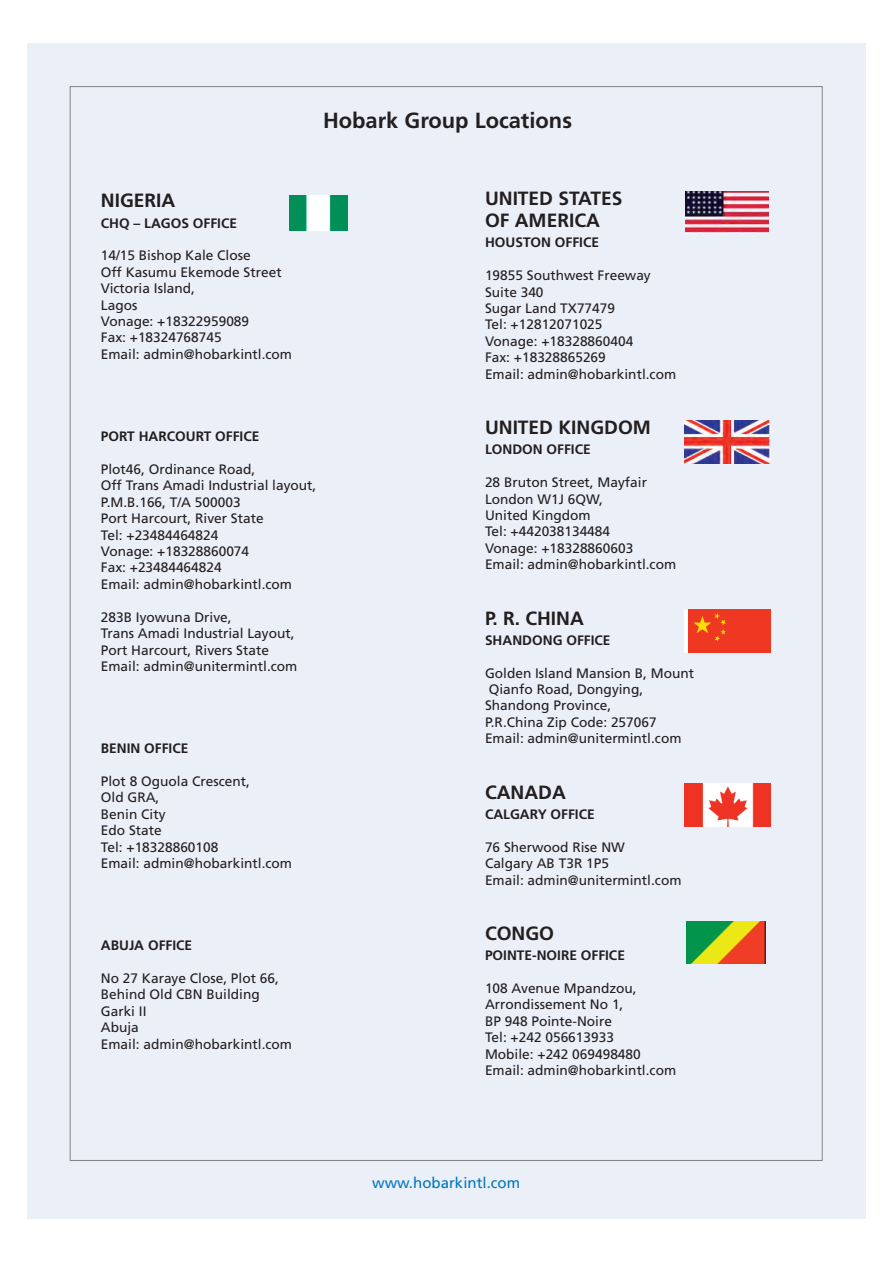
<style>
.page{position:relative;width:893px;height:1263px;background:#fff}
.page>*{position:absolute;margin:0;border:0;box-sizing:border-box;transform-origin:0 0}
.t1{font:700 21.9px "Frutiger";color:#231f20}
.t2{font:700 19.2px/21.9px "Frutiger";color:#231f20}
.t3{font:15px "Frutiger";color:#0076be}
.t4{font:13.65px/16.4px "Frutiger";color:#231f20}
.t5{font:700 13.65px "Frutiger";color:#231f20}
</style>
<div class="page">
<div style="left:27px;top:44px;width:838px;height:1175px;background:#ebeff8"></div>
<svg style="left:289px;top:195px;width:58px;height:36px"></svg>
<img style="left:290px;top:195px;width:57px;height:35px">
<svg style="left:685px;top:191px;width:84px;height:43px"></svg>
<img style="left:686px;top:191px;width:82px;height:43px">
<img style="left:685px;top:421px;width:85px;height:42px">
<svg style="left:685px;top:610px;width:3px;height:43px"></svg>
<div style="left:688px;top:610px;width:82px;height:43px;background:#ef3822"></div>
<img style="left:685px;top:783px;width:85px;height:43px">
<svg style="left:765px;top:921px;width:1px;height:43px"></svg>
<img style="left:686px;top:921px;width:79px;height:43px">
<h1 class="t1" style="left:323px;top:111px;width:250px">Hobark Group Locations</h1>
<h2 class="t2" style="left:101px;top:191px;width:76px">NIGERIA</h2>
<p class="t5" style="left:101px;top:217px;width:138px">CHQ – LAGOS OFFICE</p>
<p class="t4" style="left:101px;top:249px;width:193px">14/15 Bishop Kale Close<br>Off Kasumu Ekemode Street<br>Victoria Island,<br>Lagos<br>Vonage: +18322959089<br>Fax: +18324768745<br>Email: admin@hobarkintl.com</p>
<p class="t5" style="left:101px;top:431px;width:160px">PORT HARCOURT OFFICE</p>
<p class="t4" style="left:101px;top:462px;width:217px">Plot46, Ordinance Road,<br>Off Trans Amadi Industrial layout,<br>P.M.B.166, T/A 500003<br>Port Harcourt, River State<br>Tel: +23484464824<br>Vonage: +18328860074<br>Fax: +23484464824<br>Email: admin@hobarkintl.com</p>
<p class="t4" style="left:101px;top:610px;width:198px">283B Iyowuna Drive,<br>Trans Amadi Industrial Layout,<br>Port Harcourt, Rivers State<br>Email: admin@unitermintl.com</p>
<p class="t5" style="left:101px;top:743px;width:89px">BENIN OFFICE</p>
<p class="t4" style="left:101px;top:774px;width:193px">Plot 8 Oguola Crescent,<br>Old GRA,<br>Benin City<br>Edo State<br>Tel: +18328860108<br>Email: admin@hobarkintl.com</p>
<p class="t5" style="left:101px;top:940px;width:93px">ABUJA OFFICE</p>
<p class="t4" style="left:101px;top:971px;width:193px">No 27 Karaye Close, Plot 66,<br>Behind Old CBN Building<br>Garki II<br>Abuja<br>Email: admin@hobarkintl.com</p>
<h2 class="t2" style="left:485px;top:189px;width:139px">UNITED STATES<br>OF AMERICA</h2>
<p class="t5" style="left:485px;top:237px;width:116px">HOUSTON OFFICE</p>
<p class="t4" style="left:485px;top:268px;width:193px">19855 Southwest Freeway<br>Suite 340<br>Sugar Land TX77479<br>Tel: +12812071025<br>Vonage: +18328860404<br>Fax: +18328865269<br>Email: admin@hobarkintl.com</p>
<h2 class="t2" style="left:485px;top:418px;width:168px">UNITED KINGDOM</h2>
<p class="t5" style="left:485px;top:444px;width:107px">LONDON OFFICE</p>
<p class="t4" style="left:485px;top:475px;width:193px">28 Bruton Street, Mayfair<br>London W1J 6QW,<br>United Kingdom<br>Tel: +442038134484<br>Vonage: +18328860603<br>Email: admin@hobarkintl.com</p>
<h2 class="t2" style="left:485px;top:609px;width:100px">P. R. CHINA</h2>
<p class="t5" style="left:485px;top:635px;width:127px">SHANDONG OFFICE</p>
<p class="t4" style="left:485px;top:666px;width:211px">Golden Island Mansion B, Mount<br>Qianfo Road, Dongying,<br>Shandong Province,<br>P.R.China Zip Code: 257067<br>Email: admin@unitermintl.com</p>
<h2 class="t2" style="left:485px;top:783px;width:82px">CANADA</h2>
<p class="t5" style="left:485px;top:809px;width:111px">CALGARY OFFICE</p>
<p class="t4" style="left:485px;top:840px;width:198px">76 Sherwood Rise NW<br>Calgary AB T3R 1P5<br>Email: admin@unitermintl.com</p>
<h2 class="t2" style="left:485px;top:924px;width:71px">CONGO</h2>
<p class="t5" style="left:485px;top:950px;width:141px">POINTE-NOIRE OFFICE</p>
<p class="t4" style="left:485px;top:981px;width:193px">108 Avenue Mpandzou,<br>Arrondissement No 1,<br>BP 948 Pointe-Noire<br>Tel: +242 056613933<br>Mobile: +242 069498480<br>Email: admin@hobarkintl.com</p>
<p class="t3" style="left:372px;top:1176px;width:150px">www.hobarkintl.com</p>
</div>
